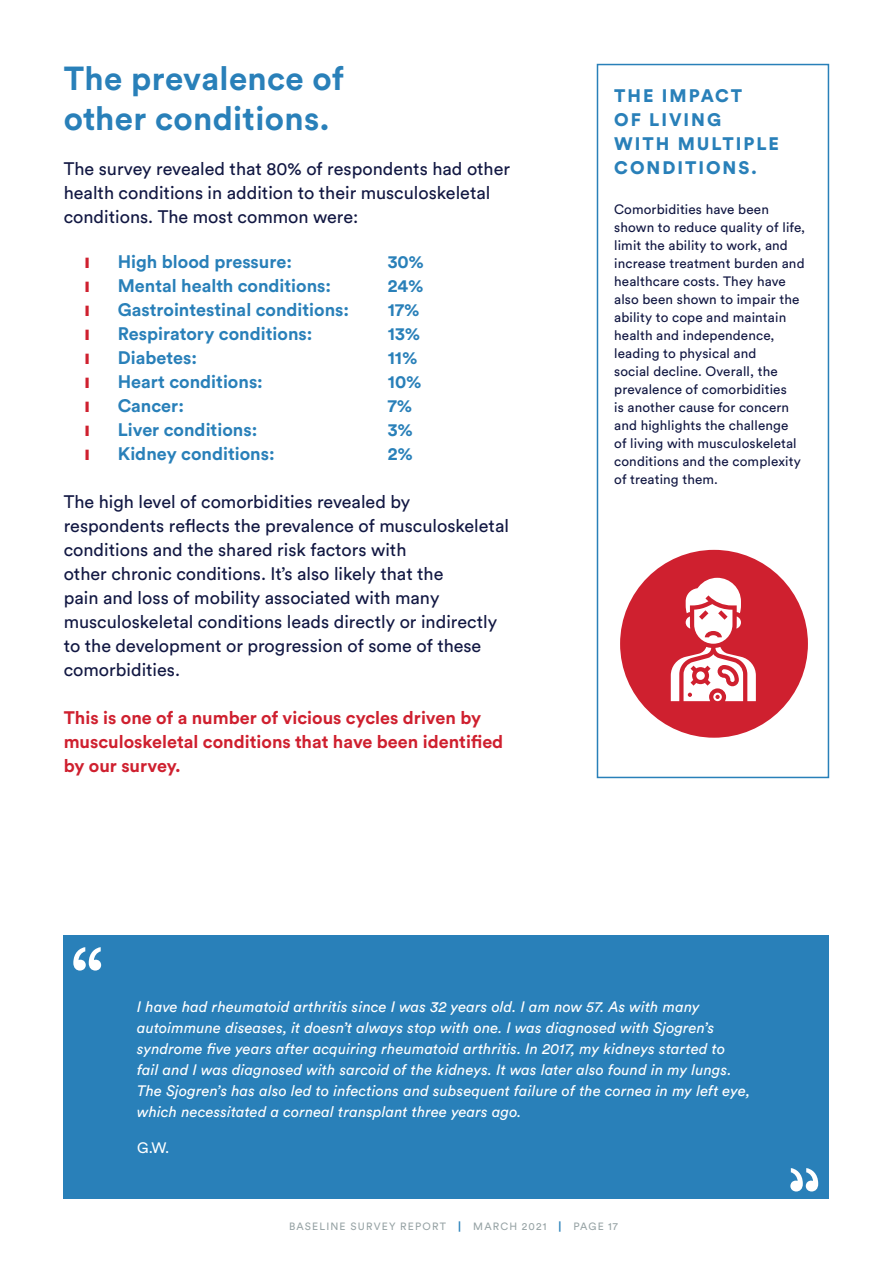
<style>
.page{position:relative;width:893px;height:1263px;background:#fff}
.page>*{position:absolute;margin:0;border:0;box-sizing:border-box;transform-origin:0 0}
.t1{font:700 33px/39.6px "Circular Std";letter-spacing:.01em;color:#2980b9}
.t2{font:18px/24px "Circular Std";color:#111742}
.t3{font:700 18px "Circular Std";color:#2980b9}
.t4{font:700 18px/24px "Circular Std";color:#cf202f}
.t5{font:900 18px/24px "Circular Std";letter-spacing:.11em;color:#2980b9}
.t6{font:italic 15px/21px "Circular Std";letter-spacing:.01em;color:#fff}
.t7{font:15px "Circular Std";color:#fff}
.t8{font:13.5px/18px "Circular Std";letter-spacing:.01em;color:#111742}
.t9{font:10.5px "Circular Std";letter-spacing:.11em;color:#98a4a6}
.s1{font-weight:900;color:#2980b9}
</style>
<div class="page">
<div style="left:64px;top:935px;width:765px;height:264px;background:#2980b9"></div>
<svg style="left:73px;top:947px;width:28px;height:23px"></svg>
<svg style="left:790px;top:1168px;width:28px;height:23px"></svg>
<div style="left:597px;top:64px;width:232px;height:714px;border:2px solid #2980b9"></div>
<div style="left:620px;top:550px;width:188px;height:188px;background:#cf202f;border-radius:50%"></div>
<svg style="left:671px;top:578px;width:85px;height:123px"></svg>
<p class="t1" style="left:64px;top:58px;width:282px">The prevalence of other conditions.</p>
<p class="t2" style="left:64px;top:157px;width:448px">The survey revealed that 80% of respondents had other health conditions in addition to their musculoskeletal conditions. The most common were:</p>
<p class="t3" style="left:118px;top:250px;width:176px">High blood pressure:</p>
<p class="t3" style="left:388px;top:250px;width:38px">30%</p>
<p class="t3" style="left:118px;top:274px;width:215px">Mental health conditions:</p>
<p class="t3" style="left:388px;top:274px;width:37px">24%</p>
<p class="t3" style="left:118px;top:298px;width:233px">Gastrointestinal conditions:</p>
<p class="t3" style="left:388px;top:298px;width:33px">17%</p>
<p class="t3" style="left:118px;top:322px;width:196px">Respiratory conditions:</p>
<p class="t3" style="left:388px;top:322px;width:34px">13%</p>
<p class="t3" style="left:118px;top:346px;width:81px">Diabetes:</p>
<p class="t3" style="left:388px;top:346px;width:31px">11%</p>
<p class="t3" style="left:118px;top:370px;width:147px">Heart conditions:</p>
<p class="t3" style="left:388px;top:370px;width:35px">10%</p>
<p class="t3" style="left:118px;top:394px;width:68px">Cancer:</p>
<p class="t3" style="left:388px;top:394px;width:26px">7%</p>
<p class="t3" style="left:118px;top:418px;width:141px">Liver conditions:</p>
<p class="t3" style="left:388px;top:418px;width:27px">3%</p>
<p class="t3" style="left:118px;top:442px;width:158px">Kidney conditions:</p>
<p class="t3" style="left:388px;top:442px;width:27px">2%</p>
<p class="t2" style="left:64px;top:490px;width:447px">The high level of comorbidities revealed by respondents reflects the prevalence of musculoskeletal conditions and the shared risk factors with<br>other chronic conditions. It’s also likely that the<br>pain and loss of mobility associated with many musculoskeletal conditions leads directly or indirectly to the development or progression of some of these comorbidities.</p>
<p class="t4" style="left:64px;top:705px;width:441px">This is one of a number of vicious cycles driven by musculoskeletal conditions that have been identified by our survey.</p>
<p class="t5" style="left:614px;top:84px;width:166px">THE IMPACT<br>OF LIVING<br>WITH MULTIPLE<br>CONDITIONS.</p>
<p class="t8" style="left:614px;top:200px;width:193px">Comorbidities have been shown to reduce quality of life, limit the ability to work, and increase treatment burden and healthcare costs. They have also been shown to impair the ability to cope and maintain health and independence, leading to physical and<br>social decline. Overall, the prevalence of comorbidities<br>is another cause for concern and highlights the challenge<br>of living with musculoskeletal conditions and the complexity of treating them.</p>
<p class="t6" style="left:137px;top:996px;width:615px">I have had rheumatoid arthritis since I was 32 years old. I am now 57. As with many autoimmune diseases, it doesn’t always stop with one. I was diagnosed with Sjogren’s syndrome five years after acquiring rheumatoid arthritis. In 2017, my kidneys started to fail and I was diagnosed with sarcoid of the kidneys. It was later also found in my lungs.<br>The Sjogren’s has also led to infections and subsequent failure of the cornea in my left eye, which necessitated a corneal transplant three years ago.</p>
<p class="t7" style="left:137px;top:1139px;width:34px">G.W.</p>
<p class="t9" style="left:289px;top:1219px;width:330px">BASELINE SURVEY REPORT <span class="s1">|</span> MARCH 2021 <span class="s1">|</span> PAGE 17</p>
</div>
